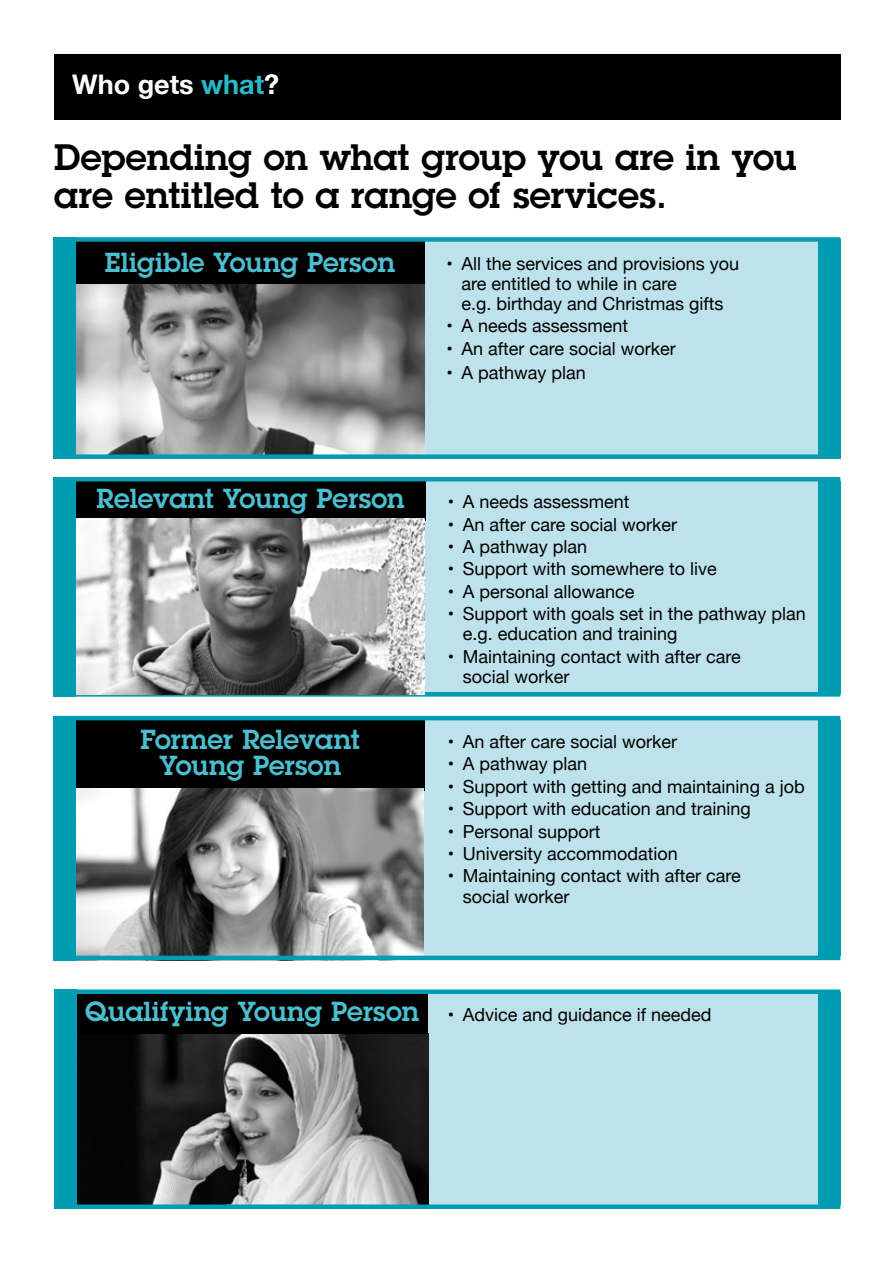
<style>
.page{position:relative;width:893px;height:1263px;background:#fff}
.page>*{position:absolute;margin:0;border:0;box-sizing:border-box;transform-origin:0 0}
.t1{font:600 36px/37.5px "Lubalin Graph Std";color:#000}
.t2{font:600 27px/25.5px "Lubalin Graph Std";color:#4bbed0;text-align:center}
.t3{font:700 27px "Helvetica Neue";color:#fff}
.t4{font:18px/20.2px "Helvetica Neue";color:#000}
.s1{color:#29b8cc}
</style>
<div class="page">
<div style="left:55px;top:239px;width:785px;height:215px;background:#bee2eb"></div>
<div style="left:55px;top:718px;width:785px;height:240px;background:#bee2eb"></div>
<div style="left:55px;top:481px;width:785px;height:215px;background:#bee2eb"></div>
<div style="left:55px;top:994px;width:785px;height:215px;background:#bee2eb"></div>
<div style="left:54px;top:54px;width:786px;height:65px;background:#000"></div>
<div style="left:54px;top:242px;width:370px;height:43px;background:#000"></div>
<img style="left:76px;top:285px;width:348px;height:169px">
<div style="left:55px;top:477px;width:370px;height:43px;background:#000"></div>
<img style="left:77px;top:1034px;width:351px;height:170px">
<div style="left:55px;top:990px;width:373px;height:44px;background:#000"></div>
<div style="left:55px;top:718px;width:370px;height:72px;background:#000"></div>
<img style="left:76px;top:788px;width:347px;height:168px">
<div style="left:55px;top:454px;width:785px;height:5px;background:#009cb4"></div>
<hr style="left:55px;top:956px;width:785px;height:4px;background:#009cb4">
<hr style="left:55px;top:477px;width:785px;height:4px;background:#009cb4">
<div style="left:55px;top:989px;width:785px;height:5px;background:#009cb4"></div>
<svg style="left:76px;top:692px;width:764px;height:4px;background:#0f93a8"></svg>
<div style="left:55px;top:1204px;width:785px;height:5px;background:#009cb4"></div>
<div style="left:55px;top:237px;width:785px;height:5px;background:#009cb4"></div>
<hr style="left:55px;top:716px;width:785px;height:4px;background:#009cb4">
<img style="left:76px;top:518px;width:348px;height:176px">
<div style="left:818px;top:239px;width:22px;height:220px;background:#009cb4"></div>
<div style="left:53px;top:237px;width:23px;height:222px;background:#009cb4"></div>
<div style="left:818px;top:481px;width:22px;height:213px;background:#009cb4"></div>
<div style="left:53px;top:477px;width:23px;height:219px;background:#009cb4"></div>
<div style="left:818px;top:720px;width:22px;height:236px;background:#009cb4"></div>
<div style="left:53px;top:716px;width:23px;height:244px;background:#009cb4"></div>
<div style="left:818px;top:992px;width:22px;height:212px;background:#009cb4"></div>
<div style="left:54px;top:989px;width:23px;height:220px;background:#009cb4"></div>
<h1 class="t3" style="left:72px;top:64px;width:209px">Who gets <span class="s1">what</span>?</h1>
<h1 class="t1" style="left:54px;top:138px;width:744px">Depending on what group you are in you are entitled to a range of services.</h1>
<p class="t2" style="left:105px;top:249px;width:292px">Eligible Young Person</p>
<p class="t4" style="left:461px;top:254px;width:279px;text-indent:-15px">• All the services and provisions you are entitled to while in care<br>e.g. birthday and Christmas gifts</p>
<p class="t4" style="left:446px;top:317px;width:183px">• A needs assessment</p>
<p class="t4" style="left:446px;top:339px;width:231px">• An after care social worker</p>
<p class="t4" style="left:446px;top:363px;width:141px">• A pathway plan</p>
<p class="t2" style="left:97px;top:485px;width:309px">Relevant Young Person</p>
<p class="t2" style="left:141px;top:726px;width:221px">Former Relevant<br>Young Person</p>
<p class="t4" style="left:448px;top:493px;width:183px">• A needs assessment</p>
<p class="t4" style="left:448px;top:515px;width:231px">• An after care social worker</p>
<p class="t4" style="left:448px;top:537px;width:141px">• A pathway plan</p>
<p class="t4" style="left:448px;top:560px;width:271px">• Support with somewhere to live</p>
<p class="t4" style="left:448px;top:582px;width:188px">• A personal allowance</p>
<p class="t4" style="left:463px;top:605px;width:345px;text-indent:-15px">• Support with goals set in the pathway plan e.g. education and training</p>
<p class="t4" style="left:463px;top:647px;width:280px;text-indent:-15px">• Maintaining contact with after care social worker</p>
<p class="t4" style="left:448px;top:733px;width:231px">• An after care social worker</p>
<p class="t4" style="left:448px;top:755px;width:141px">• A pathway plan</p>
<p class="t4" style="left:448px;top:777px;width:358px">• Support with getting and maintaining a job</p>
<p class="t4" style="left:448px;top:800px;width:305px">• Support with education and training</p>
<p class="t4" style="left:448px;top:822px;width:154px">• Personal support</p>
<p class="t4" style="left:448px;top:844px;width:232px">• University accommodation</p>
<p class="t4" style="left:463px;top:867px;width:280px;text-indent:-15px">• Maintaining contact with after care social worker</p>
<p class="t2" style="left:85px;top:998px;width:336px">Qualifying Young Person</p>
<p class="t4" style="left:448px;top:1005px;width:265px">• Advice and guidance if needed</p>
</div>
